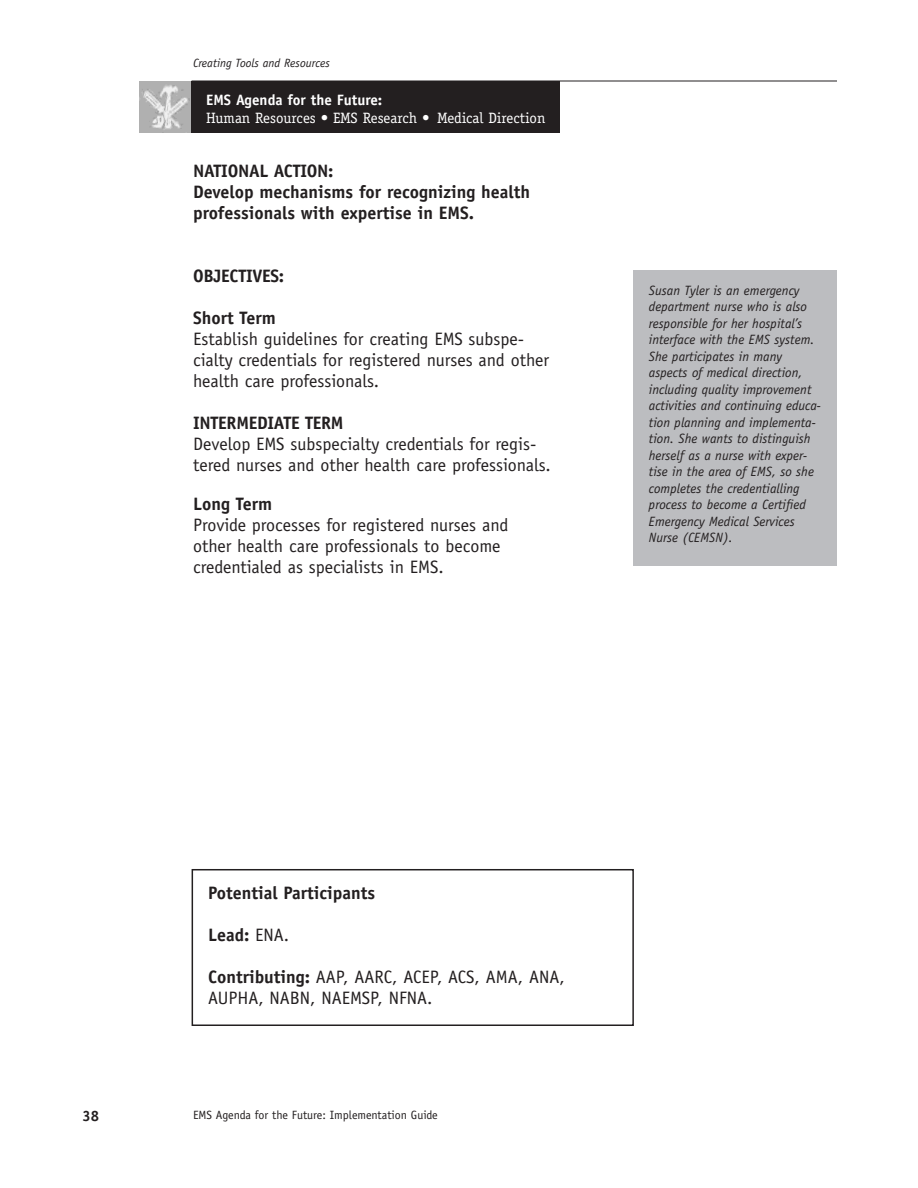
<style>
.page{position:relative;width:918px;height:1188px;background:#fff}
.page>*{position:absolute;margin:0;border:0;box-sizing:border-box;transform-origin:0 0}
.t1{font:18px/21px "Officina Sans";color:#231f20}
.t2{font:700 18px/21px "Officina Sans";color:#231f20}
.t3{font:15px/17.9px "Officina Serif";color:#fff}
.t4{font:700 15px "Officina Sans";color:#231f20}
.t5{font:italic 13.5px/16.5px "Officina Sans";color:#231f20}
.t6{font:12px "Officina Sans";color:#231f20}
.t7{font:italic 12px "Officina Sans";color:#231f20}
.s1{font-family:"Officina Sans";font-weight:700}
.s2{font-weight:400}
.s3{font-weight:700}
</style>
<div class="page">
<hr style="left:192px;top:81px;width:645px;height:1px;background:#231f20">
<div style="left:634px;top:270px;width:203px;height:295px;background:#bcbdc0"></div>
<div style="left:192px;top:869px;width:442px;height:157px;border:2px solid #231f20"></div>
<img style="left:140px;top:81px;width:52px;height:52px">
<div style="left:192px;top:81px;width:368px;height:52px;background:#231f20"></div>
<p class="t7" style="left:193px;top:58px;width:138px">Creating Tools and Resources</p>
<p class="t3" style="left:206px;top:91px;width:341px"><span class="s1">EMS Agenda for the Future:<br></span>Human Resources • EMS Research • Medical Direction</p>
<p class="t2" style="left:193px;top:161px;width:339px">NATIONAL ACTION:<br>Develop mechanisms for recognizing health professionals with expertise in EMS.</p>
<p class="t2" style="left:193px;top:266px;width:93px">OBJECTIVES:</p>
<p class="t2" style="left:193px;top:308px;width:84px">Short Term</p>
<p class="t1" style="left:193px;top:329px;width:358px">Establish guidelines for creating EMS subspe&shy;cialty credentials for registered nurses and other health care professionals.</p>
<p class="t2" style="left:193px;top:413px;width:152px">INTERMEDIATE TERM</p>
<p class="t1" style="left:193px;top:434px;width:359px">Develop EMS subspecialty credentials for regis&shy;tered nurses and other health care professionals.</p>
<p class="t2" style="left:193px;top:494px;width:81px">Long Term</p>
<p class="t1" style="left:193px;top:515px;width:317px">Provide processes for registered nurses and other health care professionals to become credentialed as specialists in EMS.</p>
<p class="t5" style="left:649px;top:283px;width:174px">Susan Tyler is an emergency department nurse who is also responsible for her hospital’s interface with the EMS system.<br>She participates in many aspects of medical direction, including quality improvement activities and continuing educa&shy;tion planning and implementa&shy;tion. She wants to distinguish herself as a nurse with exper&shy;tise in the area of EMS, so she completes the credentialling process to become a Certified<br>Emergency Medical Services<br>Nurse (CEMSN).</p>
<p class="t2" style="left:208px;top:883px;width:169px">Potential Participants</p>
<p class="t2" style="left:208px;top:925px;width:83px">Lead: <span class="s2">ENA.</span></p>
<p class="t1" style="left:208px;top:967px;width:358px"><span class="s3">Contributing:</span> AAP, AARC, ACEP, ACS, AMA, ANA,</p>
<p class="t1" style="left:208px;top:988px;width:226px">AUPHA, NABN, NAEMSP, NFNA.</p>
<p class="t4" style="left:82px;top:1111px;width:18px">38</p>
<p class="t6" style="left:193px;top:1111px;width:246px">EMS Agenda for the Future: Implementation Guide</p>
</div>
